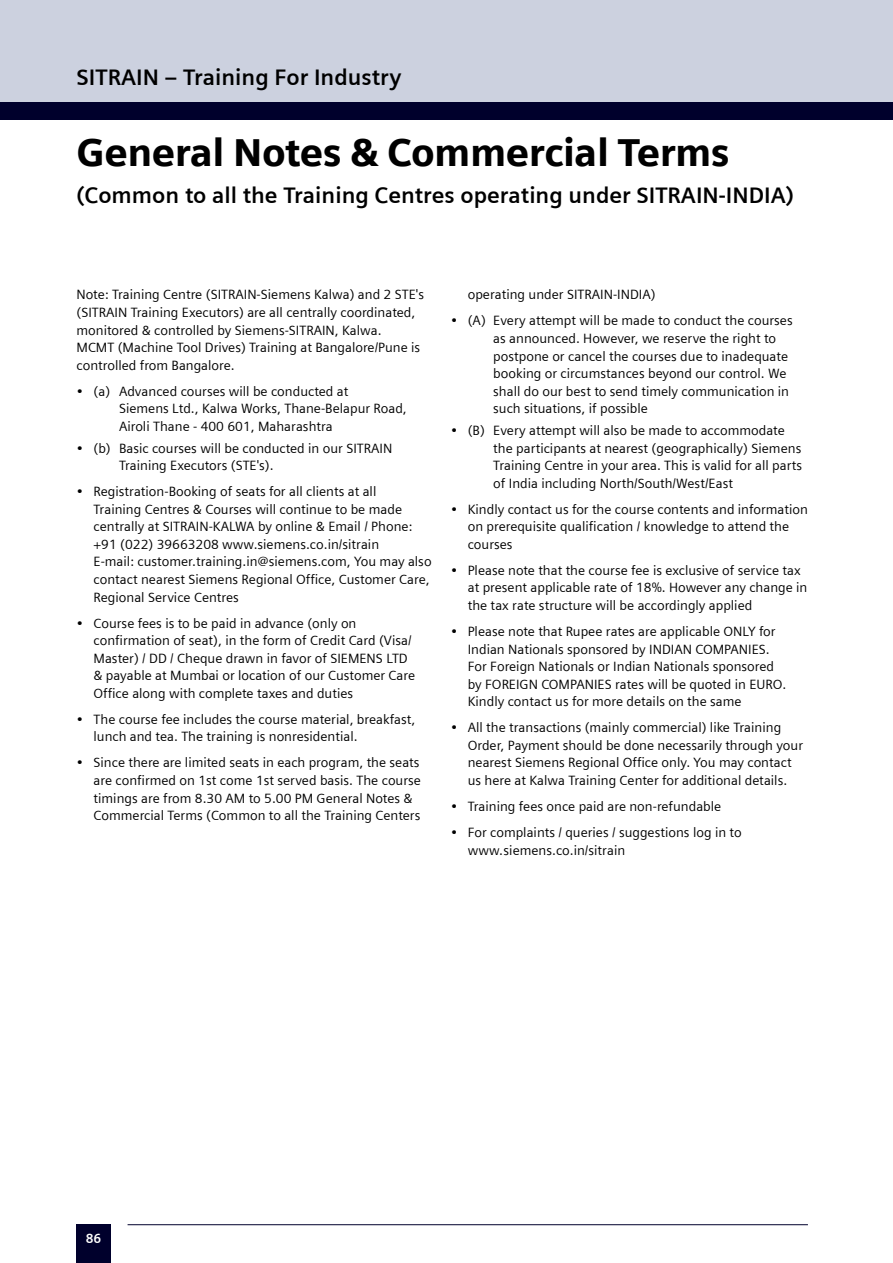
<style>
.page{position:relative;width:893px;height:1263px;background:#fff}
.page>*{position:absolute;margin:0;border:0;box-sizing:border-box;transform-origin:0 0}
.t1{font:900 39px "Siemens Sans";letter-spacing:-.015em;color:#000}
.t2{font:700 22.5px "Siemens Sans";color:#000}
.t3{font:13.5px/17.5px "Siemens Sans";color:#000}
.t4{font:700 13.5px "Siemens Sans";color:#fff}
</style>
<div class="page">
<div style="left:77px;top:1225px;width:34px;height:38px;background:#00002c"></div>
<hr style="left:128px;top:1224px;width:680px;height:1px;background:#00002c">
<div style="left:0;top:0;width:893px;height:102px;background:#ccd1df"></div>
<div style="left:0;top:102px;width:893px;height:17px;background:#00002c"></div>
<h2 class="t2" style="left:77px;top:64px;width:327px">SITRAIN – Training For Industry</h2>
<h1 class="t1" style="left:77px;top:129px;width:655px">General Notes &amp; Commercial Terms</h1>
<h2 class="t2" style="left:77px;top:183px;width:719px">(Common to all the Training Centres operating under SITRAIN-INDIA)</h2>
<p class="t3" style="left:77px;top:286px;width:349px">Note: Training Centre (SITRAIN-Siemens Kalwa) and 2 STE's (SITRAIN Training Executors) are all centrally coordinated, monitored &amp; controlled by Siemens-SITRAIN, Kalwa.<br>MCMT (Machine Tool Drives) Training at Bangalore/Pune is controlled from Bangalore.</p>
<p class="t3" style="left:119px;top:382px;width:289px;text-indent:-43px">• (a) Advanced courses will be conducted at<br>Siemens Ltd., Kalwa Works, Thane-Belapur Road,<br>Airoli Thane - 400 601, Maharashtra</p>
<p class="t3" style="left:119px;top:439px;width:275px;text-indent:-43px">• (b) Basic courses will be conducted in our SITRAIN<br>Training Executors (STE's).</p>
<p class="t3" style="left:94px;top:483px;width:340px;text-indent:-17px">• Registration-Booking of seats for all clients at all<br>Training Centres &amp; Courses will continue to be made centrally at SITRAIN-KALWA by online &amp; Email / Phone: +91 (022) 39663208 www.siemens.co.in/sitrain<br>E-mail: customer.training.in@siemens.com, You may also contact nearest Siemens Regional Office, Customer Care, Regional Service Centres</p>
<p class="t3" style="left:94px;top:614px;width:323px;text-indent:-17px">• Course fees is to be paid in advance (only on confirmation of seat), in the form of Credit Card (Visa/ Master) / DD / Cheque drawn in favor of SIEMENS LTD &amp; payable at Mumbai or location of our Customer Care Office along with complete taxes and duties</p>
<p class="t3" style="left:94px;top:710px;width:323px;text-indent:-17px">• The course fee includes the course material, breakfast, lunch and tea. The training is nonresidential.</p>
<p class="t3" style="left:94px;top:754px;width:329px;text-indent:-17px">• Since there are limited seats in each program, the seats are confirmed on 1st come 1st served basis. The course timings are from 8.30 AM to 5.00 PM General Notes &amp; Commercial Terms (Common to all the Training Centers</p>
<p class="t3" style="left:468px;top:286px;width:189px">operating under SITRAIN-INDIA)</p>
<p class="t3" style="left:493px;top:312px;width:301px;text-indent:-43px">• (A) Every attempt will be made to conduct the courses as announced. However, we reserve the right to postpone or cancel the courses due to inadequate booking or circumstances beyond our control. We shall do our best to send timely communication in such situations, if possible</p>
<p class="t3" style="left:493px;top:422px;width:310px;text-indent:-43px">• (B) Every attempt will also be made to accommodate the participants at nearest (geographically) Siemens Training Centre in your area. This is valid for all parts of India including North/South/West/East</p>
<p class="t3" style="left:468px;top:500px;width:342px;text-indent:-17px">• Kindly contact us for the course contents and information on prerequisite qualification / knowledge to attend the courses</p>
<p class="t3" style="left:468px;top:561px;width:341px;text-indent:-17px">• Please note that the course fee is exclusive of service tax at present applicable rate of 18%. However any change in the tax rate structure will be accordingly applied</p>
<p class="t3" style="left:468px;top:623px;width:320px;text-indent:-17px">• Please note that Rupee rates are applicable ONLY for Indian Nationals sponsored by INDIAN COMPANIES.<br>For Foreign Nationals or Indian Nationals sponsored by FOREIGN COMPANIES rates will be quoted in EURO.<br>Kindly contact us for more details on the same</p>
<p class="t3" style="left:468px;top:719px;width:337px;text-indent:-17px">• All the transactions (mainly commercial) like Training Order, Payment should be done necessarily through your nearest Siemens Regional Office only. You may contact us here at Kalwa Training Center for additional details.</p>
<p class="t3" style="left:451px;top:798px;width:272px">• Training fees once paid are non-refundable</p>
<p class="t3" style="left:468px;top:824px;width:275px;text-indent:-17px">• For complaints / queries / suggestions log in to www.siemens.co.in/sitrain</p>
<p class="t4" style="left:86px;top:1231px;width:17px">86</p>
</div>
